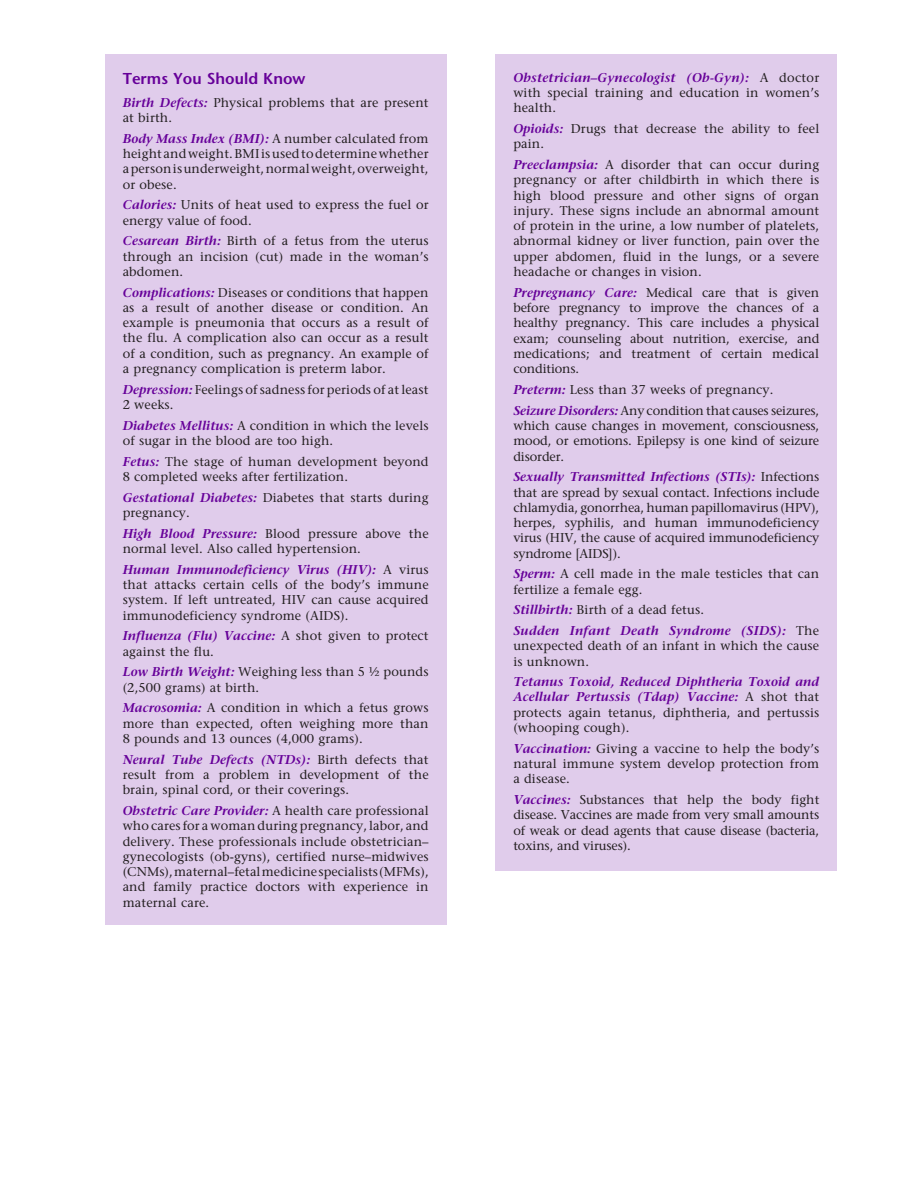
<style>
.page{position:relative;width:918px;height:1188px;background:#fff}
.page>*{position:absolute;margin:0;border:0;box-sizing:border-box;transform-origin:0 0}
.t1{font:600 15.75px "Stone Sans Std";color:#609}
.t2{font:500 12.75px/15.3px "Stone Serif Std";letter-spacing:.01em;color:#231f20;text-align:justify}
.t3{font:italic 600 12.75px/15.3px "Stone Serif Std";color:#609}
.t4{font:500 12.75px/20.7px "Stone Serif Std";letter-spacing:-.01em;color:#231f20}
.s1{font-weight:600;font-style:italic;color:#609}
.s2{font-weight:500;font-style:normal;color:#231f20}
</style>
<div class="page">
<div style="left:105px;top:54px;width:342px;height:871px;background:#e0cceb"></div>
<div style="left:495px;top:54px;width:342px;height:817px;background:#e0cceb"></div>
<p class="t1" style="left:123px;top:69px;width:184px">Terms You Should Know</p>
<p class="t2" style="left:123px;top:95px;width:307px"><span class="s1">Birth Defects:</span> Physical problems that are present at birth.</p>
<p class="t2" style="left:123px;top:131px;width:307px"><span class="s1">Body Mass Index (BMI):</span> A number calculated from height and weight. BMI is used to determine whether a person is underweight, normal weight, overweight, or obese.</p>
<p class="t2" style="left:123px;top:197px;width:307px"><span class="s1">Calories:</span> Units of heat used to express the fuel or energy value of food.</p>
<p class="t2" style="left:123px;top:233px;width:307px"><span class="s1">Cesarean Birth:</span> Birth of a fetus from the uterus through an incision (cut) made in the woman’s abdomen.</p>
<p class="t2" style="left:123px;top:284px;width:307px"><span class="s1">Complications:</span> Diseases or conditions that happen as a result of another disease or condition. An example is pneumonia that occurs as a result of the flu. A complication also can occur as a result of a condition, such as pregnancy. An example of a pregnancy complication is preterm labor.</p>
<p class="t2" style="left:123px;top:382px;width:307px"><span class="s1">Depression:</span> Feelings of sadness for periods of at least<br>2 weeks.</p>
<p class="t2" style="left:123px;top:418px;width:307px"><span class="s1">Diabetes Mellitus:</span> A condition in which the levels of sugar in the blood are too high.</p>
<p class="t2" style="left:123px;top:454px;width:307px"><span class="s1">Fetus:</span> The stage of human development beyond<br>8 completed weeks after fertilization.</p>
<p class="t2" style="left:123px;top:490px;width:307px"><span class="s1">Gestational Diabetes:</span> Diabetes that starts during pregnancy.</p>
<p class="t2" style="left:123px;top:526px;width:307px"><span class="s1">High Blood Pressure:</span> Blood pressure above the normal level. Also called hypertension.</p>
<p class="t2" style="left:123px;top:562px;width:307px"><span class="s1">Human Immunodeficiency Virus (HIV):</span> A virus that attacks certain cells of the body’s immune system. If left untreated, HIV can cause acquired immunodeficiency syndrome (AIDS).</p>
<p class="t2" style="left:123px;top:628px;width:307px"><span class="s1">Influenza (Flu) Vaccine:</span> A shot given to protect against the flu.</p>
<p class="t2" style="left:123px;top:664px;width:307px"><span class="s1">Low Birth Weight:</span> Weighing less than 5 ½ pounds (2,500 grams) at birth.</p>
<p class="t2" style="left:123px;top:700px;width:307px"><span class="s1">Macrosomia:</span> A condition in which a fetus grows more than expected, often weighing more than 8 pounds and 13 ounces (4,000 grams).</p>
<p class="t2" style="left:123px;top:752px;width:307px"><span class="s1">Neural Tube Defects (NTDs):</span> Birth defects that result from a problem in development of the brain, spinal cord, or their coverings.</p>
<p class="t2" style="left:123px;top:803px;width:308px"><span class="s1">Obstetric Care Provider:</span> A health care professional who cares for a woman during pregnancy, labor, and delivery. These professionals include obstetrician– gynecologists (ob-gyns), certified nurse–midwives (CNMs), maternal–fetal medicine specialists (MFMs), and family practice doctors with experience in maternal care.</p>
<p class="t2" style="left:513px;top:70px;width:307px"><span class="s1">Obstetrician–Gynecologist (Ob-Gyn):</span> A doctor with special training and education in women’s health.</p>
<p class="t2" style="left:513px;top:121px;width:307px"><span class="s1">Opioids:</span> Drugs that decrease the ability to feel pain.</p>
<p class="t2" style="left:513px;top:157px;width:307px"><span class="s1">Preeclampsia:</span> A disorder that can occur during pregnancy or after childbirth in which there is high blood pressure and other signs of organ injury. These signs include an abnormal amount of protein in the urine, a low number of platelets, abnormal kidney or liver function, pain over the upper abdomen, fluid in the lungs, or a severe headache or changes in vision.</p>
<p class="t2" style="left:513px;top:285px;width:308px"><span class="s1">Prepregnancy Care:</span> Medical care that is given before pregnancy to improve the chances of a healthy pregnancy. This care includes a physical exam; counseling about nutrition, exercise, and medications; and treatment of certain medical conditions.</p>
<p class="t4" style="left:513px;top:379px;width:307px"><span class="s1">Preterm:</span> Less than 37 weeks of pregnancy.<br><span class="s1">Seizure Disorders:</span> Any condition that causes seizures,</p>
<p class="t2" style="left:513px;top:418px;width:307px">which cause changes in movement, consciousness, mood, or emotions. Epilepsy is one kind of seizure disorder.</p>
<p class="t2" style="left:513px;top:469px;width:307px"><span class="s1">Sexually Transmitted Infections (STIs):</span> Infections that are spread by sexual contact. Infections include chlamydia, gonorrhea, human papillomavirus (HPV), herpes, syphilis, and human immunodeficiency virus (HIV, the cause of acquired immunodeficiency syndrome [AIDS]).</p>
<p class="t2" style="left:513px;top:566px;width:307px"><span class="s1">Sperm:</span> A cell made in the male testicles that can fertilize a female egg.</p>
<p class="t3" style="left:513px;top:600px;width:307px;line-height:20.7px">Stillbirth: <span class="s2">Birth of a dead fetus.<br></span>Sudden Infant Death Syndrome (SIDS): <span class="s2">The</span></p>
<p class="t2" style="left:513px;top:638px;width:307px">unexpected death of an infant in which the cause is unknown.</p>
<p class="t3" style="left:513px;top:674px;width:307px;text-align:justify">Tetanus Toxoid, Reduced Diphtheria Toxoid and Acellular Pertussis (Tdap) Vaccine: <span class="s2">A shot that protects again tetanus, diphtheria, and pertussis (whooping cough).</span></p>
<p class="t2" style="left:513px;top:741px;width:307px"><span class="s1">Vaccination:</span> Giving a vaccine to help the body’s natural immune system develop protection from a disease.</p>
<p class="t2" style="left:513px;top:792px;width:308px"><span class="s1">Vaccines:</span> Substances that help the body fight disease. Vaccines are made from very small amounts of weak or dead agents that cause disease (bacteria, toxins, and viruses).</p>
</div>
